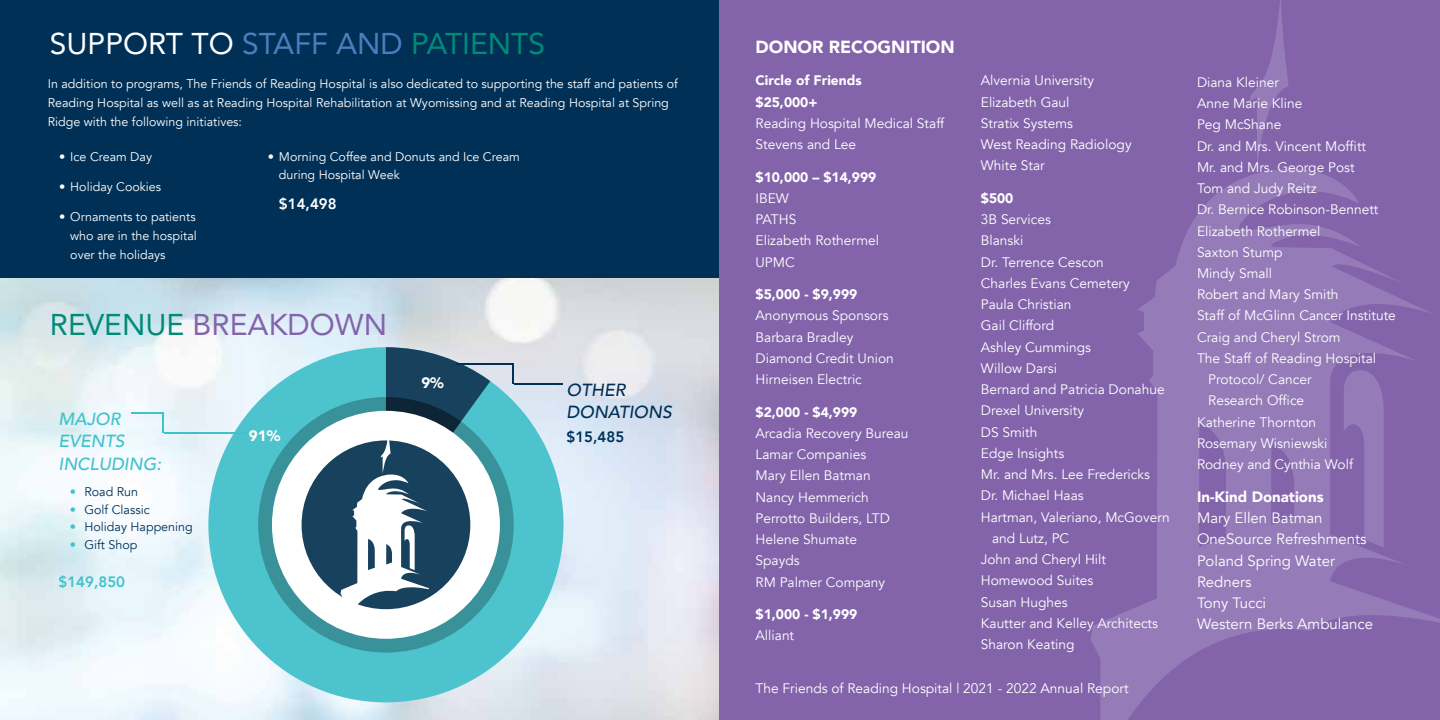
<style>
.page{position:relative;width:1440px;height:720px;background:#fff}
.page>*{position:absolute;margin:0;border:0;box-sizing:border-box;transform-origin:0 0}
.t1{font:30px "Avenir";color:#fff}
.t2{font:30px "Avenir";color:#8364ab}
.t3{font:italic 500 17.5px/22.5px "Avenir";color:#40c2cc}
.t4{font:900 17.5px "Avenir";color:#fff}
.t5{font:italic 500 17.5px/22.5px "Avenir";color:#003055}
.t6{font:15px/21.2px "Avenir";color:#fff}
.t7{font:900 15px "Avenir";color:#fff}
.t8{font:800 15px "Avenir";color:#40c2cc}
.t9{font:800 15px "Avenir";color:#fff}
.t10{font:800 15px "Avenir";color:#003055}
.t11{font:13.75px/21.2px "Avenir";color:#fff}
.t12{font:900 13.75px/21.2px "Avenir";color:#fff}
.t13{font:12.5px/18.8px "Avenir";color:#fff}
.t14{font:12.5px "Avenir";color:#003055}
.s1{color:#4e7cbe}
.s2{color:#008a78}
.s3{color:#40c2cc}
</style>
<div class="page">
<img style="left:0;top:278px;width:720px;height:442px">
<div style="left:0;top:0;width:720px;height:278px;background:#003055"></div>
<div style="left:720px;top:0;width:720px;height:720px;background:#8364ab"></div>
<svg style="left:1250px;top:0;width:39px;height:164px"></svg>
<svg style="left:1091px;top:169px;width:349px;height:551px"></svg>
<div style="left:1100px;top:682px;width:28px;height:15px;background:#957bb8"></div>
<div style="left:208px;top:347px;width:356px;height:355px;background:#4dc4cd;border-radius:50%"></div>
<div style="left:258px;top:397px;width:256px;height:256px;background:#399299;border-radius:50%"></div>
<div style="left:272px;top:411px;width:228px;height:228px;background:#fff;border-radius:50%"></div>
<div style="left:302px;top:440px;width:168px;height:169px;background:#18415d;border-radius:50%"></div>
<hr style="left:132px;top:413px;width:32px;height:1px;background:#40c2cc">
<hr style="left:456px;top:363px;width:58px;height:1px;background:#003055">
<hr style="left:512px;top:363px;width:2px;height:21px;background:#003055">
<hr style="left:514px;top:383px;width:48px;height:1px;background:#003055">
<svg style="left:163px;top:414px;width:1px;height:19px"></svg>
<hr style="left:164px;top:432px;width:83px;height:1px;background:#40c2cc">
<svg style="left:341px;top:347px;width:149px;height:269px"></svg>
<h1 class="t1" style="left:50px;top:19px;width:497px">SUPPORT TO <span class="s1">STAFF AND</span> <span class="s2">PATIENTS</span></h1>
<p class="t13" style="left:48px;top:75px;width:632px">In addition to programs, The Friends of Reading Hospital is also dedicated to supporting the staff and patients of<br>Reading Hospital as well as at Reading Hospital Rehabilitation at Wyomissing and at Reading Hospital at Spring<br>Ridge with the following initiatives:</p>
<p class="t13" style="left:59px;top:148px;width:95px">• Ice Cream Day</p>
<p class="t13" style="left:59px;top:178px;width:104px">• Holiday Cookies</p>
<p class="t13" style="left:70px;top:208px;width:128px;text-align:justify;text-indent:-11px">• Ornaments to patients who are in the hospital over the holidays</p>
<p class="t13" style="left:279px;top:147px;width:242px;text-indent:-11px">• Morning Coffee and Donuts and Ice Cream during Hospital Week</p>
<p class="t9" style="left:279px;top:192px;width:59px">$14,498</p>
<h1 class="t2" style="left:50px;top:301px;width:339px"><span class="s2">REVENUE</span> BREAKDOWN</h1>
<p class="t3" style="left:58px;top:408px;width:104px">MAJOR<br>EVENTS<br>INCLUDING:</p>
<p class="t14" style="left:70px;top:484px;width:70px"><span class="s3">•</span> Road Run</p>
<p class="t14" style="left:70px;top:502px;width:82px"><span class="s3">•</span> Golf Classic</p>
<p class="t14" style="left:70px;top:519px;width:125px"><span class="s3">•</span> Holiday Happening</p>
<p class="t14" style="left:70px;top:537px;width:69px"><span class="s3">•</span> Gift Shop</p>
<p class="t8" style="left:58px;top:570px;width:68px">$149,850</p>
<p class="t7" style="left:249px;top:423px;width:33px">91%</p>
<p class="t7" style="left:421px;top:370px;width:24px">9%</p>
<p class="t5" style="left:567px;top:379px;width:107px">OTHER<br>DONATIONS</p>
<p class="t10" style="left:567px;top:425px;width:59px">$15,485</p>
<p class="t4" style="left:756px;top:32px;width:201px">DONOR RECOGNITION</p>
<p class="t12" style="left:756px;top:70px;width:108px">Circle of Friends $25,000+</p>
<p class="t11" style="left:756px;top:113px;width:190px">Reading Hospital Medical Staff<br>Stevens and Lee</p>
<p class="t12" style="left:756px;top:166px;width:122px">$10,000 – $14,999</p>
<p class="t11" style="left:756px;top:188px;width:125px">IBEW<br>PATHS<br>Elizabeth Rothermel<br>UPMC</p>
<p class="t12" style="left:756px;top:283px;width:103px">$5,000 - $9,999</p>
<p class="t11" style="left:756px;top:305px;width:140px">Anonymous Sponsors<br>Barbara Bradley<br>Diamond Credit Union<br>Hirneisen Electric</p>
<p class="t12" style="left:756px;top:401px;width:103px">$2,000 - $4,999</p>
<p class="t11" style="left:756px;top:423px;width:155px">Arcadia Recovery Bureau<br>Lamar Companies<br>Mary Ellen Batman<br>Nancy Hemmerich<br>Perrotto Builders, LTD<br>Helene Shumate<br>Spayds<br>RM Palmer Company</p>
<p class="t12" style="left:756px;top:603px;width:103px">$1,000 - $1,999</p>
<p class="t11" style="left:756px;top:625px;width:40px">Alliant</p>
<p class="t11" style="left:981px;top:70px;width:152px">Alvernia University<br>Elizabeth Gaul<br>Stratix Systems<br>West Reading Radiology<br>White Star</p>
<p class="t12" style="left:981px;top:187px;width:34px">$500</p>
<p class="t11" style="left:981px;top:209px;width:72px">3B Services</p>
<p class="t11" style="left:981px;top:230px;width:44px">Blanski</p>
<p class="t11" style="left:981px;top:252px;width:125px">Dr. Terrence Cescon</p>
<p class="t11" style="left:981px;top:273px;width:150px">Charles Evans Cemetery</p>
<p class="t11" style="left:981px;top:294px;width:92px">Paula Christian</p>
<p class="t11" style="left:981px;top:315px;width:75px">Gail Clifford</p>
<p class="t11" style="left:981px;top:337px;width:112px">Ashley Cummings</p>
<p class="t11" style="left:981px;top:358px;width:78px">Willow Darsi</p>
<p class="t11" style="left:981px;top:379px;width:185px">Bernard and Patricia Donahue</p>
<p class="t11" style="left:981px;top:400px;width:105px">Drexel University</p>
<p class="t11" style="left:981px;top:422px;width:58px">DS Smith</p>
<p class="t11" style="left:981px;top:443px;width:85px">Edge Insights</p>
<p class="t11" style="left:981px;top:464px;width:171px">Mr. and Mrs. Lee Fredericks</p>
<p class="t11" style="left:981px;top:485px;width:104px">Dr. Michael Haas</p>
<p class="t11" style="left:981px;top:507px;width:190px">Hartman, Valeriano, McGovern</p>
<p class="t11" style="left:992px;top:528px;width:79px">and Lutz, PC</p>
<p class="t11" style="left:981px;top:549px;width:127px">John and Cheryl Hilt</p>
<p class="t11" style="left:981px;top:570px;width:114px">Homewood Suites</p>
<p class="t11" style="left:981px;top:591px;width:88px">Susan Hughes</p>
<p class="t11" style="left:981px;top:613px;width:179px">Kautter and Kelley Architects</p>
<p class="t11" style="left:981px;top:634px;width:95px">Sharon Keating</p>
<p class="t11" style="left:756px;top:678px;width:375px">The Friends of Reading Hospital | 2021 - 2022 Annual Report</p>
<p class="t11" style="left:1197px;top:72px;width:83px">Diana Kleiner</p>
<p class="t11" style="left:1197px;top:93px;width:107px">Anne Marie Kline</p>
<p class="t11" style="left:1197px;top:114px;width:86px">Peg McShane</p>
<p class="t11" style="left:1197px;top:135px;width:171px">Dr. and Mrs. Vincent Moffitt</p>
<p class="t11" style="left:1197px;top:157px;width:159px">Mr. and Mrs. George Post</p>
<p class="t11" style="left:1197px;top:178px;width:121px">Tom and Judy Reitz</p>
<p class="t11" style="left:1197px;top:199px;width:183px">Dr. Bernice Robinson-Bennett</p>
<p class="t11" style="left:1197px;top:220px;width:125px">Elizabeth Rothermel</p>
<p class="t11" style="left:1197px;top:242px;width:87px">Saxton Stump</p>
<p class="t11" style="left:1197px;top:263px;width:77px">Mindy Small</p>
<p class="t11" style="left:1197px;top:284px;width:143px">Robert and Mary Smith</p>
<p class="t11" style="left:1197px;top:305px;width:200px">Staff of McGlinn Cancer Institute</p>
<p class="t11" style="left:1197px;top:327px;width:145px">Craig and Cheryl Strom</p>
<p class="t11" style="left:1197px;top:348px;width:181px">The Staff of Reading Hospital</p>
<p class="t11" style="left:1208px;top:369px;width:105px">Protocol/ Cancer</p>
<p class="t11" style="left:1208px;top:390px;width:98px">Research Office</p>
<p class="t11" style="left:1197px;top:412px;width:121px">Katherine Thornton</p>
<p class="t11" style="left:1197px;top:433px;width:132px">Rosemary Wisniewski</p>
<p class="t11" style="left:1197px;top:454px;width:158px">Rodney and Cynthia Wolf</p>
<p class="t7" style="left:1197px;top:484px;width:128px">In-Kind Donations</p>
<p class="t6" style="left:1197px;top:508px;width:178px">Mary Ellen Batman<br>OneSource Refreshments<br>Poland Spring Water<br>Redners<br>Tony Tucci<br>Western Berks Ambulance</p>
</div>
